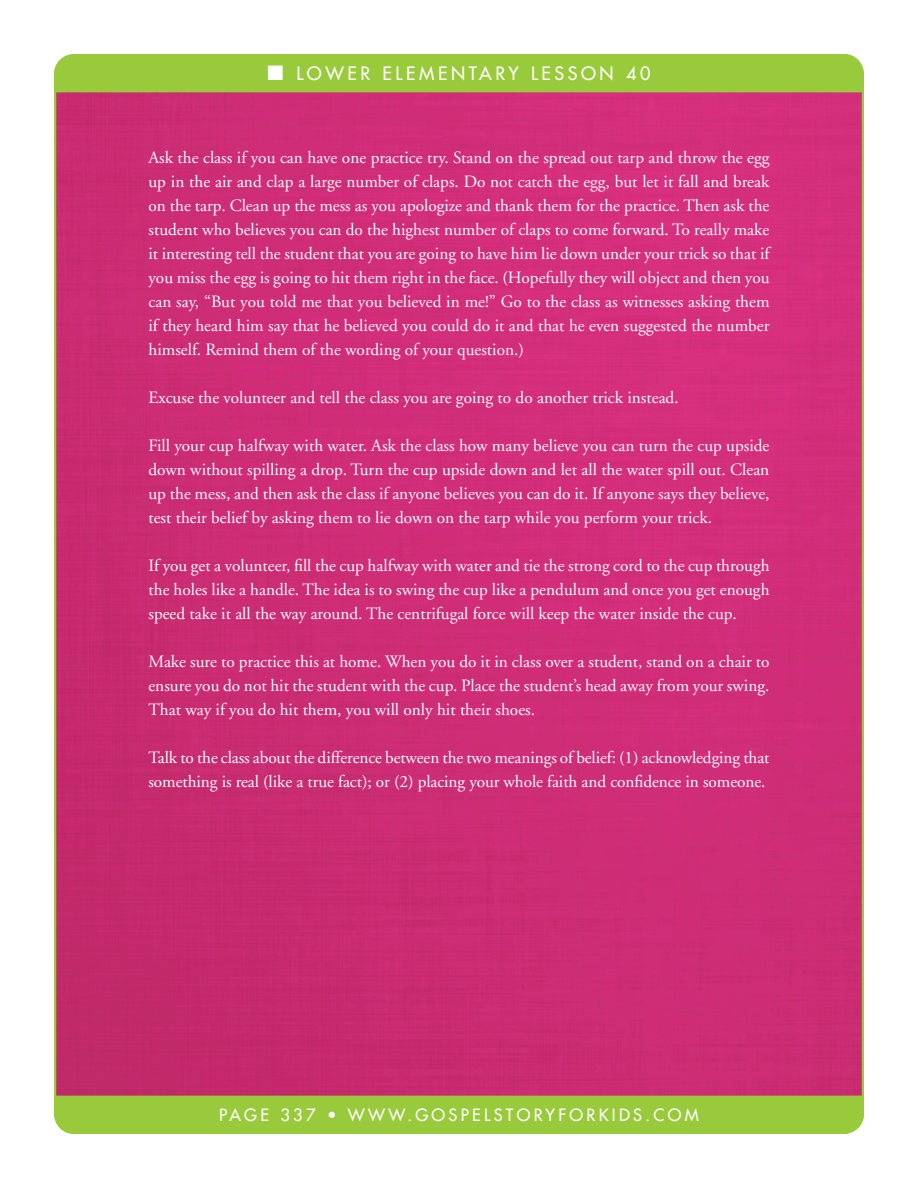
<style>
.page{position:relative;width:918px;height:1188px;background:#fff}
.page>*{position:absolute;margin:0;border:0;box-sizing:border-box;transform-origin:0 0}
.t1{font:18px "Futura";letter-spacing:.2em;color:#fff}
.TXT{font:17.25px/24px "Adobe Garamond";color:#fff;text-align:justify}
.t2{font:16.5px "Futura";letter-spacing:.2em;color:#fff}
</style>
<div class="page">
<img style="left:57px;top:92px;width:804px;height:1004px">
<div style="left:54px;top:54px;width:810px;height:38px;background:#99ca3b"></div>
<div style="left:54px;top:1096px;width:810px;height:38px;background:#99ca3b"></div>
<p class="t1" style="left:267px;top:62px;width:385px">■ LOWER ELEMENTARY LESSON 40</p>
<p class="TXT" style="left:148px;top:146px;width:623px">Ask the class if you can have one practice try. Stand on the spread out tarp and throw the egg up in the air and clap a large number of claps. Do not catch the egg, but let it fall and break on the tarp. Clean up the mess as you apologize and thank them for the practice. Then ask the student who believes you can do the highest number of claps to come forward. To really make it interesting tell the student that you are going to have him lie down under your trick so that if you miss the egg is going to hit them right in the face. (Hopefully they will object and then you can say, “But you told me that you believed in me!” Go to the class as witnesses asking them if they heard him say that he believed you could do it and that he even suggested the number himself. Remind them of the wording of your question.)</p>
<p class="TXT" style="left:148px;top:386px;width:532px">Excuse the volunteer and tell the class you are going to do another trick instead.</p>
<p class="TXT" style="left:148px;top:434px;width:622px">Fill your cup halfway with water. Ask the class how many believe you can turn the cup upside down without spilling a drop. Turn the cup upside down and let all the water spill out. Clean up the mess, and then ask the class if anyone believes you can do it. If anyone says they believe, test their belief by asking them to lie down on the tarp while you perform your trick.</p>
<p class="TXT" style="left:148px;top:554px;width:623px">If you get a volunteer, fill the cup halfway with water and tie the strong cord to the cup through the holes like a handle. The idea is to swing the cup like a pendulum and once you get enough speed take it all the way around. The centrifugal force will keep the water inside the cup.</p>
<p class="TXT" style="left:148px;top:650px;width:623px">Make sure to practice this at home. When you do it in class over a student, stand on a chair to ensure you do not hit the student with the cup. Place the student’s head away from your swing.<br>That way if you do hit them, you will only hit their shoes.</p>
<p class="TXT" style="left:148px;top:746px;width:623px">Talk to the class about the difference between the two meanings of belief: (1) acknowledging that something is real (like a true fact); or (2) placing your whole faith and confidence in someone.</p>
<p class="t2" style="left:219px;top:1105px;width:481px">PAGE 337 • WWW.GOSPELSTORYFORKIDS.COM</p>
</div>
